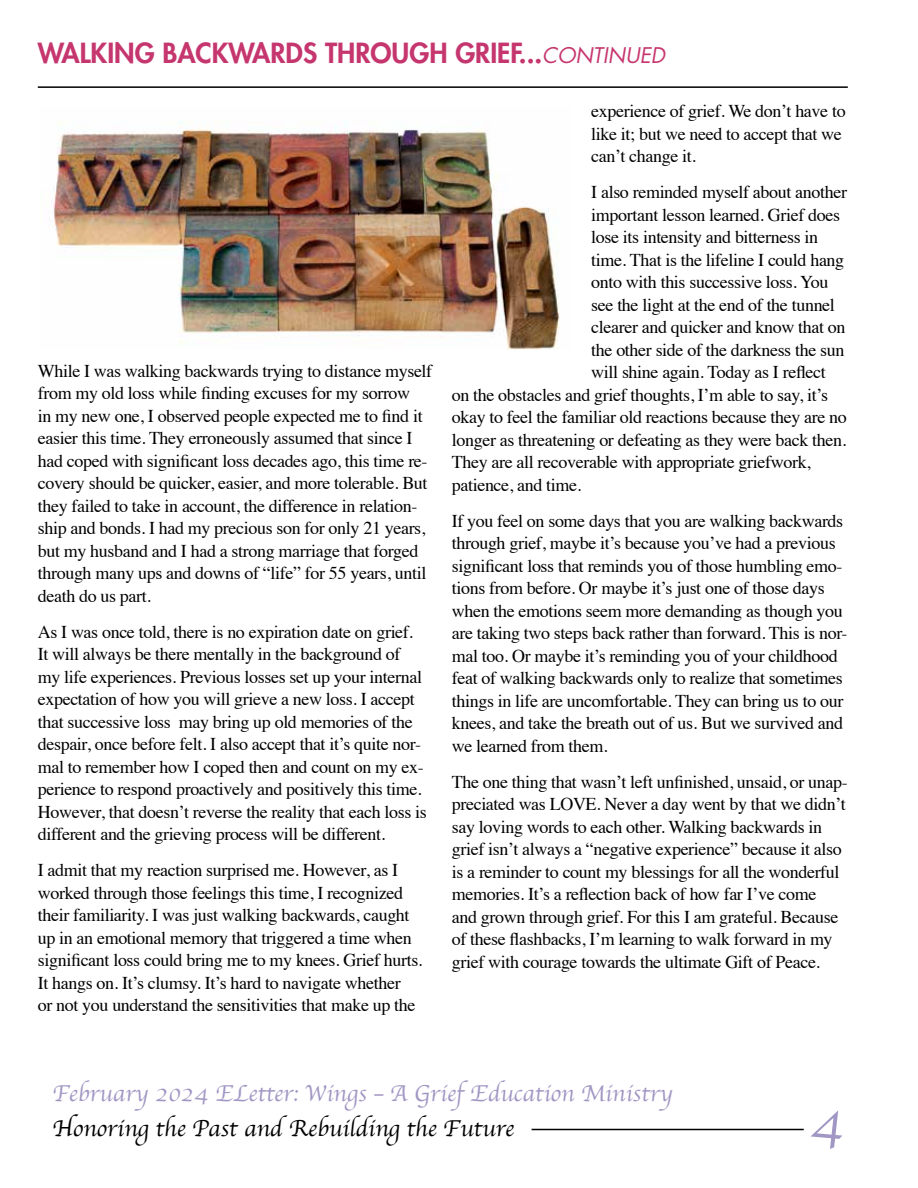
<style>
.page{position:relative;width:918px;height:1188px;background:#fff}
.page>*{position:absolute;margin:0;border:0;box-sizing:border-box;transform-origin:0 0}
.t1{font:57px "Apple Chancery";color:#a297c4}
.t2{font:800 27px "Futura Std";color:#c6366e}
.t3{font:24px "Apple Chancery";color:#a297c4}
.t4{font:24px "Apple Chancery";color:#000}
.t5{font:18px/22.5px "Times";letter-spacing:-.02em;color:#000}
.s1{font-weight:400;font-style:italic;font-size:21px}
</style>
<div class="page">
<hr style="left:532px;top:1129px;width:272px;height:1px;background:#000">
<hr style="left:38px;top:86px;width:810px;height:2px;background:#000">
<img style="left:53px;top:121px;width:507px;height:229px">
<h2 class="t2" style="left:38px;top:36px;width:629px">WALKING BACKWARDS THROUGH GRIEF...<span class="s1">CONTINUED</span></h2>
<p class="t5" style="left:38px;top:358px;width:396px">While I was walking backwards trying to distance myself from my old loss while finding excuses for my sorrow<br>in my new one, I observed people expected me to find it easier this time. They erroneously assumed that since I had coped with significant loss decades ago, this time re&shy;covery should be quicker, easier, and more tolerable. But they failed to take in account, the difference in relation&shy;ship and bonds. I had my precious son for only 21 years, but my husband and I had a strong marriage that forged through many ups and downs of “life” for 55 years, until death do us part.</p>
<p class="t5" style="left:38px;top:619px;width:390px">As I was once told, there is no expiration date on grief.<br>It will always be there mentally in the background of my life experiences. Previous losses set up your internal expectation of how you will grieve a new loss. I accept that successive loss may bring up old memories of the despair, once before felt. I also accept that it’s quite nor&shy;mal to remember how I coped then and count on my ex&shy;perience to respond proactively and positively this time.<br>However, that doesn’t reverse the reality that each loss is different and the grieving process will be different.</p>
<p class="t5" style="left:38px;top:858px;width:386px">I admit that my reaction surprised me. However, as I worked through those feelings this time, I recognized their familiarity. I was just walking backwards, caught up in an emotional memory that triggered a time when significant loss could bring me to my knees. Grief hurts.<br>It hangs on. It’s clumsy. It’s hard to navigate whether<br>or not you understand the sensitivities that make up the</p>
<p class="t5" style="left:591px;top:98px;width:256px">experience of grief. We don’t have to like it; but we need to accept that we can’t change it.</p>
<p class="t5" style="left:591px;top:179px;width:257px">I also reminded myself about another</p>
<p class="t5" style="left:591px;top:202px;width:250px">important lesson learned. Grief does</p>
<p class="t5" style="left:591px;top:224px;width:228px">lose its intensity and bitterness in</p>
<p class="t5" style="left:591px;top:247px;width:254px">time. That is the lifeline I could hang</p>
<p class="t5" style="left:591px;top:269px;width:239px">onto with this successive loss. You</p>
<p class="t5" style="left:591px;top:292px;width:245px">see the light at the end of the tunnel</p>
<p class="t5" style="left:591px;top:314px;width:256px">clearer and quicker and know that on</p>
<p class="t5" style="left:591px;top:337px;width:255px">the other side of the darkness the sun</p>
<p class="t5" style="left:591px;top:359px;width:236px">will shine again. Today as I reflect</p>
<p class="t5" style="left:452px;top:382px;width:378px">on the obstacles and grief thoughts, I’m able to say, it’s</p>
<p class="t5" style="left:452px;top:404px;width:397px">okay to feel the familiar old reactions because they are no</p>
<p class="t5" style="left:452px;top:427px;width:396px">longer as threatening or defeating as they were back then.</p>
<p class="t5" style="left:452px;top:449px;width:361px">They are all recoverable with appropriate griefwork,</p>
<p class="t5" style="left:452px;top:472px;width:131px">patience, and time.</p>
<p class="t5" style="left:452px;top:508px;width:397px">If you feel on some days that you are walking backwards through grief, maybe it’s because you’ve had a previous significant loss that reminds you of those humbling emo&shy;tions from before. Or maybe it’s just one of those days when the emotions seem more demanding as though you are taking two steps back rather than forward. This is nor&shy;mal too. Or maybe it’s reminding you of your childhood feat of walking backwards only to realize that sometimes things in life are uncomfortable. They can bring us to our knees, and take the breath out of us. But we survived and we learned from them.</p>
<p class="t5" style="left:452px;top:769px;width:398px">The one thing that wasn’t left unfinished, unsaid, or unap&shy;preciated was LOVE. Never a day went by that we didn’t say loving words to each other. Walking backwards in grief isn’t always a “negative experience” because it also is a reminder to count my blessings for all the wonderful memories. It’s a reflection back of how far I’ve come<br>and grown through grief. For this I am grateful. Because of these flashbacks, I’m learning to walk forward in my grief with courage towards the ultimate Gift of Peace.</p>
<h3 class="t3" style="left:52px;top:1074px;width:622px">February 2024 ELetter: Wings – A Grief Education Ministry</h3>
<h3 class="t4" style="left:52px;top:1109px;width:463px">Honoring the Past and Rebuilding the Future</h3>
<h1 class="t1" style="left:809px;top:1077px;width:37px">4</h1>
</div>
